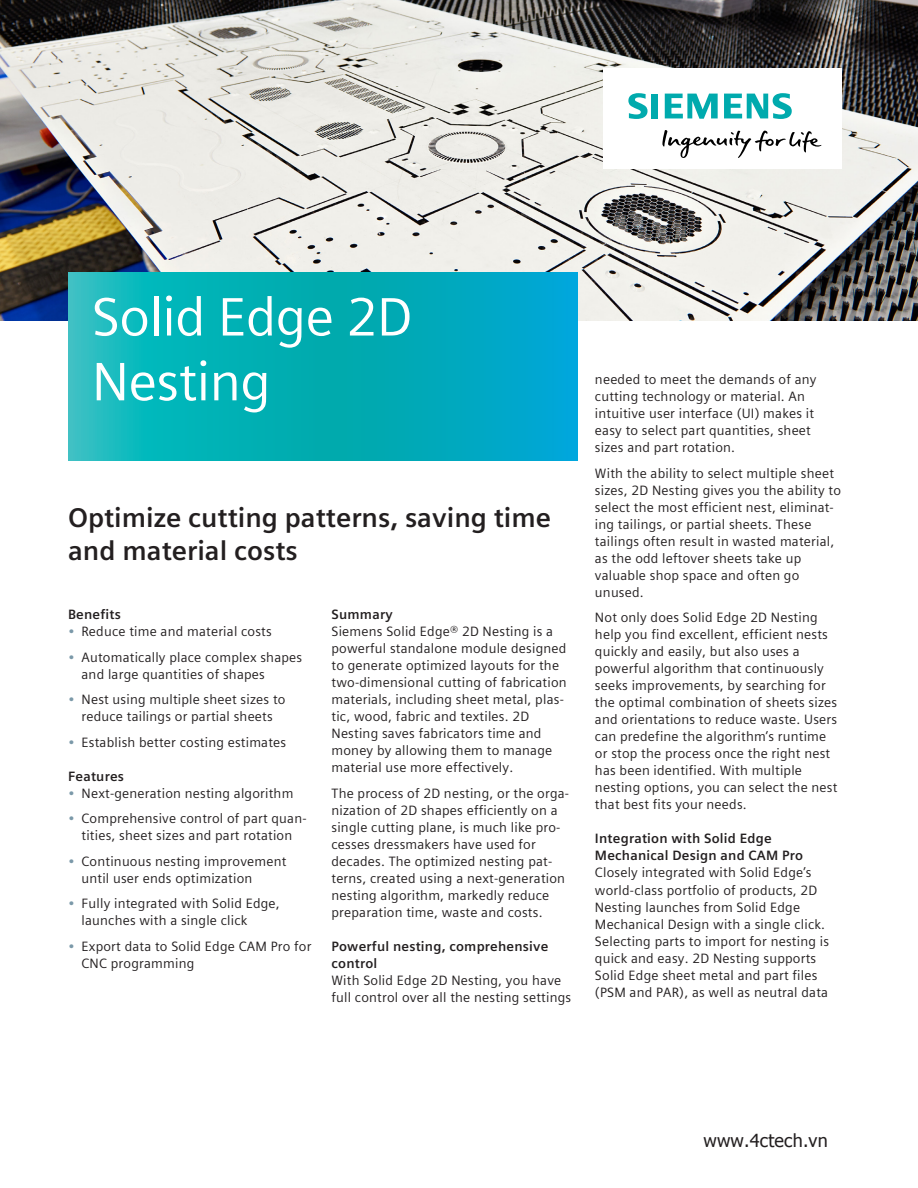
<style>
.page{position:relative;width:918px;height:1188px;background:#fff}
.page>*{position:absolute;margin:0;border:0;box-sizing:border-box;transform-origin:0 0}
.Head_Snow__36pt_120{font:54px/64.8px "Siemens Sans Global";letter-spacing:-.01em;color:#fff}
.Subhead_Blk__18pt_12{font:700 27px/32.4px "Siemens Sans Global";color:#231f20}
.URL__9pt_130{font:18px "Tahoma";letter-spacing:.01em;color:#231f20}
.Body_text_Blk__9pt_4{font:13.5px/17px "Siemens Sans Global";letter-spacing:.015em;color:#231f20}
.Body_text_HEAD_Blk{font:700 13.5px/17px "Siemens Sans Global";letter-spacing:.015em;color:#231f20}
.s1{color:#7b99a9}
</style>
<div class="page">
<img style="left:0;top:0;width:918px;height:320px">
<div style="left:603px;top:68px;width:238px;height:101px;background:#fff"></div>
<svg style="left:662px;top:130px;width:159px;height:28px"></svg>
<svg style="left:628px;top:93px;width:30px;height:26px"></svg>
<svg style="left:665px;top:94px;width:53px;height:25px"></svg>
<svg style="left:724px;top:93px;width:68px;height:26px"></svg>
<svg style="left:68px;top:272px;width:510px;height:189px;background:#05aebc"></svg>
<p class="Head_Snow__36pt_120" style="left:92px;top:285px;width:322px">Solid Edge 2D<br>Nesting</p>
<p class="Subhead_Blk__18pt_12" style="left:68px;top:502px;width:485px">Optimize cutting patterns, saving time and material costs</p>
<p class="Body_text_HEAD_Blk" style="left:68px;top:606px;width:54px">Benefits</p>
<p class="Body_text_Blk__9pt_4" style="left:68px;top:623px;width:205px"><span class="s1">•</span> Reduce time and material costs</p>
<p class="Body_text_Blk__9pt_4" style="left:82px;top:648px;width:222px;text-indent:-14px"><span class="s1">•</span> Automatically place complex shapes and large quantities of shapes</p>
<p class="Body_text_Blk__9pt_4" style="left:68px;top:691px;width:219px;text-align:center"><span class="s1">•</span> Nest using multiple sheet sizes to reduce tailings or partial sheets</p>
<p class="Body_text_Blk__9pt_4" style="left:68px;top:734px;width:220px"><span class="s1">•</span> Establish better costing estimates</p>
<p class="Body_text_HEAD_Blk" style="left:68px;top:768px;width:58px">Features</p>
<p class="Body_text_Blk__9pt_4" style="left:68px;top:785px;width:227px"><span class="s1">•</span> Next-generation nesting algorithm</p>
<p class="Body_text_Blk__9pt_4" style="left:68px;top:810px;width:240px;text-align:center"><span class="s1">•</span> Comprehensive control of part quan&shy;tities, sheet sizes and part rotation</p>
<p class="Body_text_Blk__9pt_4" style="left:82px;top:853px;width:206px;text-indent:-14px"><span class="s1">•</span> Continuous nesting improvement until user ends optimization</p>
<p class="Body_text_Blk__9pt_4" style="left:82px;top:895px;width:200px;text-indent:-14px"><span class="s1">•</span> Fully integrated with Solid Edge, launches with a single click</p>
<p class="Body_text_Blk__9pt_4" style="left:82px;top:938px;width:231px;text-indent:-14px"><span class="s1">•</span> Export data to Solid Edge CAM Pro for<br>CNC programming</p>
<p class="Body_text_HEAD_Blk" style="left:332px;top:606px;width:63px">Summary</p>
<p class="Body_text_Blk__9pt_4" style="left:332px;top:623px;width:237px">Siemens Solid Edge® 2D Nesting is a powerful standalone module designed to generate optimized layouts for the two-dimensional cutting of fabrication materials, including sheet metal, plas&shy;tic, wood, fabric and textiles. 2D Nesting saves fabricators time and money by allowing them to manage material use more effectively.</p>
<p class="Body_text_Blk__9pt_4" style="left:332px;top:785px;width:239px">The process of 2D nesting, or the orga&shy;nization of 2D shapes efficiently on a single cutting plane, is much like pro&shy;cesses dressmakers have used for decades. The optimized nesting pat&shy;terns, created using a next-generation nesting algorithm, markedly reduce preparation time, waste and costs.</p>
<p class="Body_text_HEAD_Blk" style="left:332px;top:938px;width:218px">Powerful nesting, comprehensive control</p>
<p class="Body_text_Blk__9pt_4" style="left:332px;top:972px;width:241px">With Solid Edge 2D Nesting, you have full control over all the nesting settings</p>
<p class="Body_text_Blk__9pt_4" style="left:595px;top:371px;width:223px">needed to meet the demands of any cutting technology or material. An intuitive user interface (UI) makes it easy to select part quantities, sheet sizes and part rotation.</p>
<p class="Body_text_Blk__9pt_4" style="left:595px;top:465px;width:247px">With the ability to select multiple sheet sizes, 2D Nesting gives you the ability to select the most efficient nest, eliminat&shy;ing tailings, or partial sheets. These tailings often result in wasted material, as the odd leftover sheets take up valuable shop space and often go unused.</p>
<p class="Body_text_Blk__9pt_4" style="left:595px;top:609px;width:244px">Not only does Solid Edge 2D Nesting help you find excellent, efficient nests quickly and easily, but also uses a powerful algorithm that continuously seeks improvements, by searching for the optimal combination of sheets sizes and orientations to reduce waste. Users can predefine the algorithm’s runtime or stop the process once the right nest has been identified. With multiple nesting options, you can select the nest that best fits your needs.</p>
<p class="Body_text_HEAD_Blk" style="left:595px;top:830px;width:210px">Integration with Solid Edge<br>Mechanical Design and CAM Pro</p>
<p class="Body_text_Blk__9pt_4" style="left:595px;top:864px;width:236px">Closely integrated with Solid Edge’s world-class portfolio of products, 2D Nesting launches from Solid Edge Mechanical Design with a single click.<br>Selecting parts to import for nesting is quick and easy. 2D Nesting supports Solid Edge sheet metal and part files (PSM and PAR), as well as neutral data</p>
<p class="URL__9pt_130" style="left:704px;top:1128px;width:126px">www.4ctech.vn</p>
</div>
